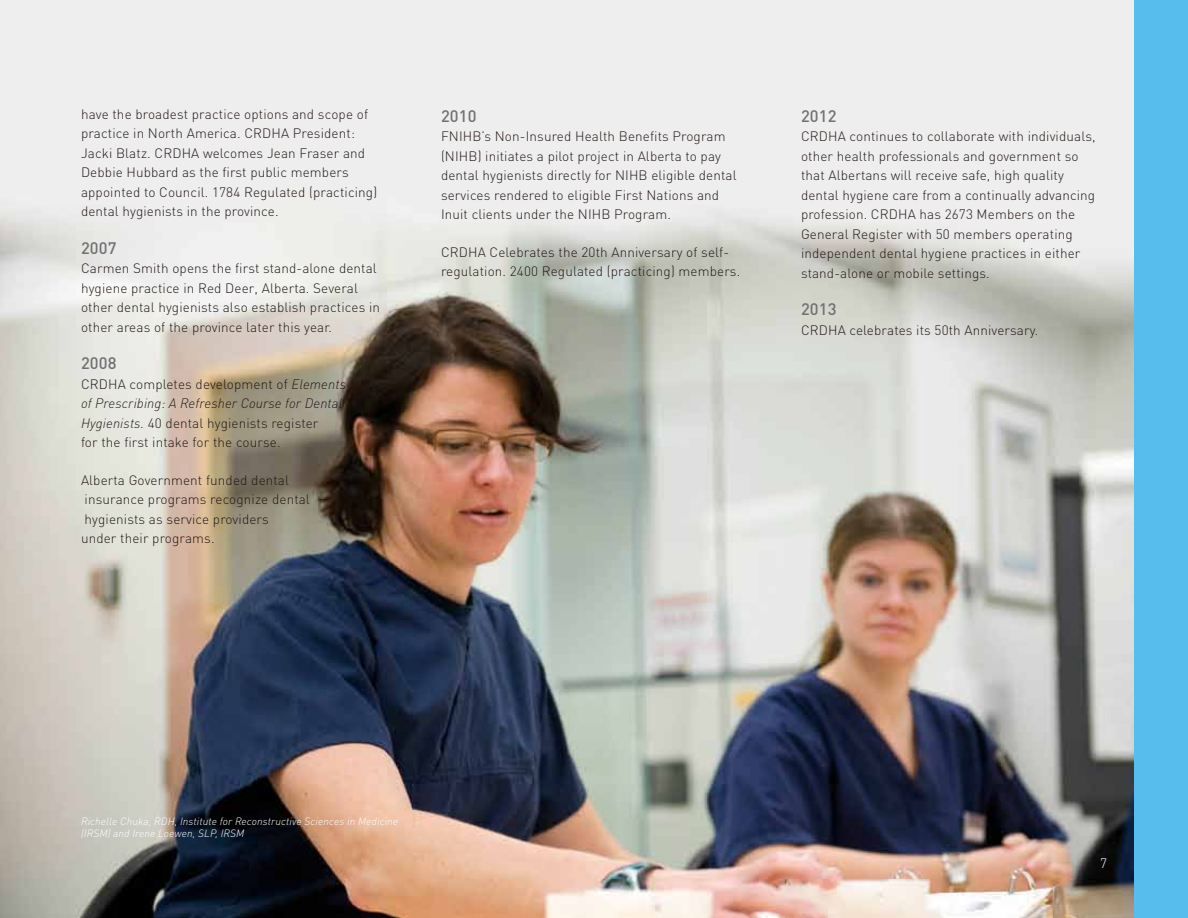
<style>
.page{position:relative;width:1188px;height:918px;background:#fff}
.page>*{position:absolute;margin:0;border:0;box-sizing:border-box;transform-origin:0 0}
.t1{font:500 16.5px "DIN";letter-spacing:.01em;color:#727074}
.t2{font:300 13.5px/19.5px "DIN";letter-spacing:.01em;color:#231916}
.t3{font:italic 300 13.5px "DIN Pro";letter-spacing:.01em;color:#231916}
.t4{font:300 13.5px "DIN";color:#fff}
.t5{font:italic 300 10.5px/12px "DIN Pro";letter-spacing:.01em;color:#fff}
.s1{font-family:"DIN Pro";font-style:italic}
</style>
<div class="page">
<img style="left:0;top:0;width:1134px;height:918px">
<div style="left:1134px;top:0;width:54px;height:918px;background:#55bded"></div>
<p class="t2" style="left:81px;top:104px;width:298px">have the broadest practice options and scope of practice in North America. CRDHA President:<br>Jacki Blatz. CRDHA welcomes Jean Fraser and Debbie Hubbard as the first public members appointed to Council. 1784 Regulated (practicing) dental hygienists in the province.</p>
<p class="t1" style="left:81px;top:237px;width:37px">2007</p>
<p class="t2" style="left:81px;top:259px;width:301px">Carmen Smith opens the first stand-alone dental hygiene practice in Red Deer, Alberta. Several other dental hygienists also establish practices in other areas of the province later this year.</p>
<p class="t1" style="left:81px;top:353px;width:37px">2008</p>
<p class="t2" style="left:81px;top:374px;width:267px">CRDHA completes development of <span class="s1">Elements</span></p>
<p class="t3" style="left:81px;top:393px;width:263px">of Prescribing: A Refresher Course for Dental</p>
<p class="t2" style="left:81px;top:413px;width:239px"><span class="s1">Hygienists.</span> 40 dental hygienists register for the first intake for the course.</p>
<p class="t2" style="left:81px;top:470px;width:230px">Alberta Government funded dental insurance programs recognize dental hygienists as service providers<br>under their programs.</p>
<p class="t1" style="left:441px;top:105px;width:37px">2010</p>
<p class="t2" style="left:441px;top:126px;width:297px">FNIHB’s Non-Insured Health Benefits Program (NIHB) initiates a pilot project in Alberta to pay dental hygienists directly for NIHB eligible dental services rendered to eligible First Nations and Inuit clients under the NIHB Program.</p>
<p class="t2" style="left:441px;top:242px;width:301px">CRDHA Celebrates the 20th Anniversary of self&shy;regulation. 2400 Regulated (practicing) members.</p>
<p class="t1" style="left:801px;top:105px;width:37px">2012</p>
<p class="t2" style="left:801px;top:126px;width:296px">CRDHA continues to collaborate with individuals, other health professionals and government so that Albertans will receive safe, high quality dental hygiene care from a continually advancing profession. CRDHA has 2673 Members on the General Register with 50 members operating independent dental hygiene practices in either stand-alone or mobile settings.</p>
<p class="t1" style="left:801px;top:299px;width:37px">2013</p>
<p class="t2" style="left:801px;top:320px;width:239px">CRDHA celebrates its 50th Anniversary.</p>
<p class="t5" style="left:81px;top:814px;width:319px">Richelle Chuka, RDH, Institute for Reconstructive Sciences in Medicine (IRSM) and Irene Loewen, SLP, IRSM</p>
<p class="t4" style="left:1100px;top:855px;width:8px">7</p>
</div>
